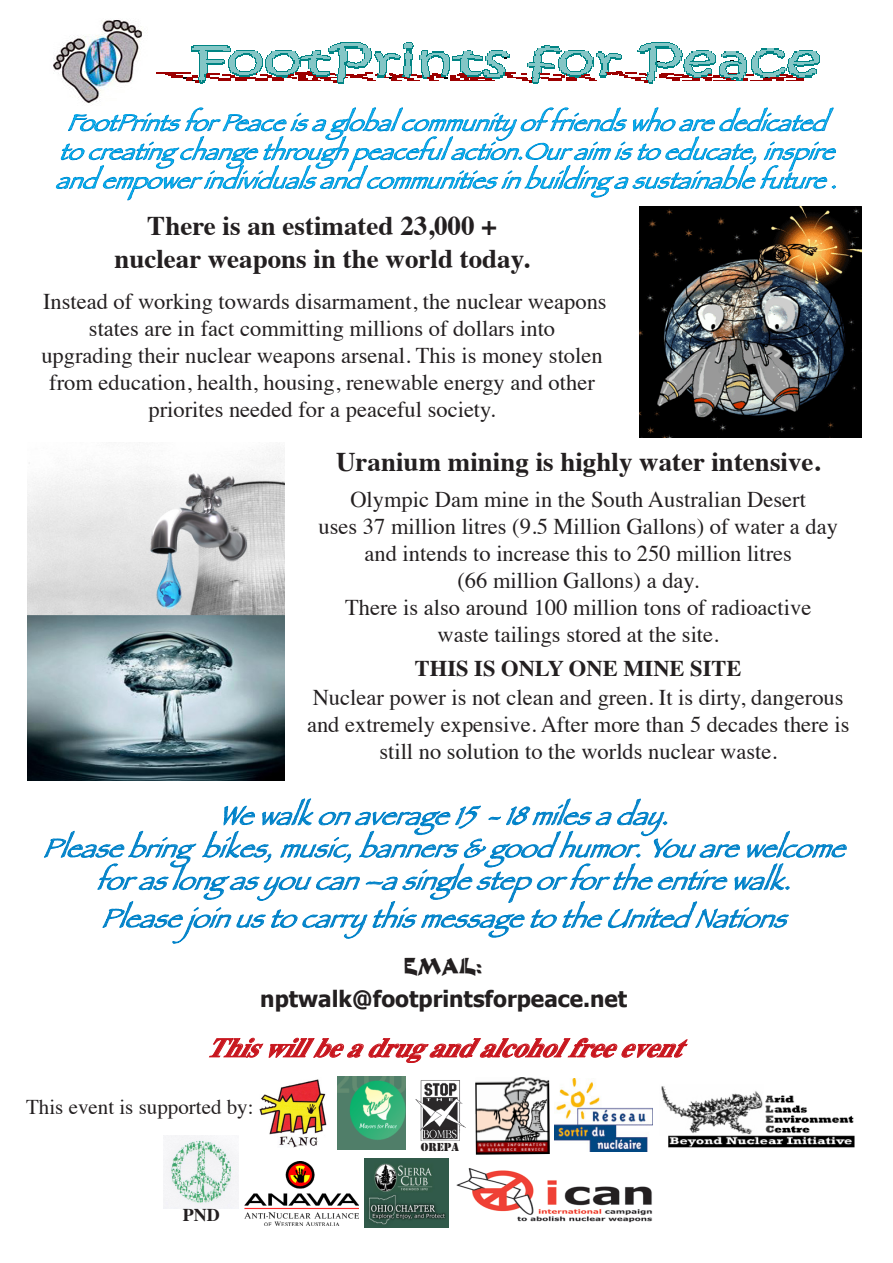
<style>
.page{position:relative;width:893px;height:1263px;background:#fff}
.page>*{position:absolute;margin:0;border:0;box-sizing:border-box;transform-origin:0 0}
.t1{font:italic 27px "Papyrus";color:#0082c9}
.t2{font:700 27px "Times";color:#231f20}
.t3{font:italic 700 27px "Times";color:#c8161e}
.t4{font:italic 24px "Papyrus";color:#00aeef}
.t5{font:22.5px/27px "Times";color:#231f20;text-align:center}
.t6{font:700 22.5px "Tahoma";color:#231f20}
.t7{font:700 22.5px "Times";color:#231f20}
.t8{font:22.5px "Harlequin";color:#231f20}
.t9{font:21px "Times";color:#231f20}
.t10{font:700 18px "Times";color:#231f20}
.t11{font:12px "Stencil";color:#231f20}
</style>
<div class="page">
<img style="left:640px;top:207px;width:221px;height:230px">
<img style="left:27px;top:449px;width:257px;height:332px">
<svg style="left:209px;top:1037px;width:479px;height:26px"></svg>
<svg style="left:56px;top:107px;width:780px;height:94px"></svg>
<img style="left:259px;top:1079px;width:68px;height:69px">
<svg style="left:44px;top:798px;width:803px;height:146px"></svg>
<svg style="left:165px;top:43px;width:655px;height:40px"></svg>
<img style="left:53px;top:20px;width:94px;height:90px">
<img style="left:415px;top:1080px;width:51px;height:61px">
<img style="left:475px;top:1077px;width:75px;height:78px">
<img style="left:337px;top:1077px;width:68px;height:72px">
<img style="left:661px;top:1086px;width:194px;height:62px">
<img style="left:554px;top:1078px;width:98px;height:73px">
<img style="left:244px;top:1161px;width:114px;height:65px">
<img style="left:164px;top:1136px;width:75px;height:72px">
<img style="left:364px;top:1159px;width:84px;height:69px">
<img style="left:456px;top:1168px;width:197px;height:55px">
<p class="t4" style="left:67px;top:108px;width:776px">FootPrintsforPeaceisaglobalcommunityoffriendswhoarededicated</p>
<p class="t4" style="left:59px;top:137px;width:792px">tocreatingchangethroughpeacefulaction.Ouraimistoeducate,inspire</p>
<p class="t4" style="left:55px;top:166px;width:799px">andempowerindividualsandcommunitiesinbuildingasustainablefuture.</p>
<p class="t2" style="left:147px;top:200px;width:351px">There is an estimated 23,000 +</p>
<p class="t2" style="left:114px;top:233px;width:417px">nuclear weapons in the world today.</p>
<p class="t5" style="left:43px;top:286px;width:565px">Instead of working towards disarmament, the nuclear weapons states are in fact committing millions of dollars into</p>
<p class="t5" style="left:41px;top:340px;width:563px">upgrading their nuclear weapons arsenal. This is money stolen from education, health, housing, renewable energy and other priorites needed for a peaceful society.</p>
<p class="t2" style="left:336px;top:436px;width:486px">Uranium mining is highly water intensive.</p>
<p class="t5" style="left:350px;top:484px;width:457px">Olympic Dam mine in the South Australian Desert</p>
<p class="t5" style="left:319px;top:511px;width:521px">uses 37 million litres (9.5 Million Gallons) of water a day</p>
<p class="t5" style="left:364px;top:538px;width:429px">and intends to increase this to 250 million litres</p>
<p class="t5" style="left:457px;top:565px;width:243px">(66 million Gallons) a day.</p>
<p class="t5" style="left:345px;top:592px;width:468px">There is also around 100 million tons of radioactive</p>
<p class="t5" style="left:438px;top:619px;width:283px">waste tailings stored at the site.</p>
<p class="t7" style="left:415px;top:647px;width:328px">THIS IS ONLY ONE MINE SITE</p>
<p class="t5" style="left:307px;top:682px;width:544px">Nuclear power is not clean and green. It is dirty, dangerous and extremely expensive. After more than 5 decades there is still no solution to the worlds nuclear waste.</p>
<p class="t1" style="left:218px;top:799px;width:470px">Wewalkonaverage15-18milesaday.</p>
<p class="t1" style="left:42px;top:832px;width:821px">Pleasebringbikes,music,banners&amp;goodhumor.Youarewelcome</p>
<p class="t1" style="left:95px;top:864px;width:714px">foraslongasyoucan–asinglesteporfortheentirewalk.</p>
<p class="t1" style="left:101px;top:902px;width:704px">PleasejoinustocarrythismessagetotheUnitedNations</p>
<p class="t8" style="left:405px;top:955px;width:80px">EMAIL:</p>
<p class="t6" style="left:260px;top:983px;width:368px">nptwalk@footprintsforpeace.net</p>
<p class="t3" style="left:206px;top:1022px;width:503px">Thiswillbeadrugandalcoholfreeevent</p>
<p class="t9" style="left:26px;top:1088px;width:229px">This event is supported by:</p>
<p class="t10" style="left:183px;top:1197px;width:38px">PND</p>
<p class="t11" style="left:421px;top:1140px;width:40px">OREPA</p>
</div>
